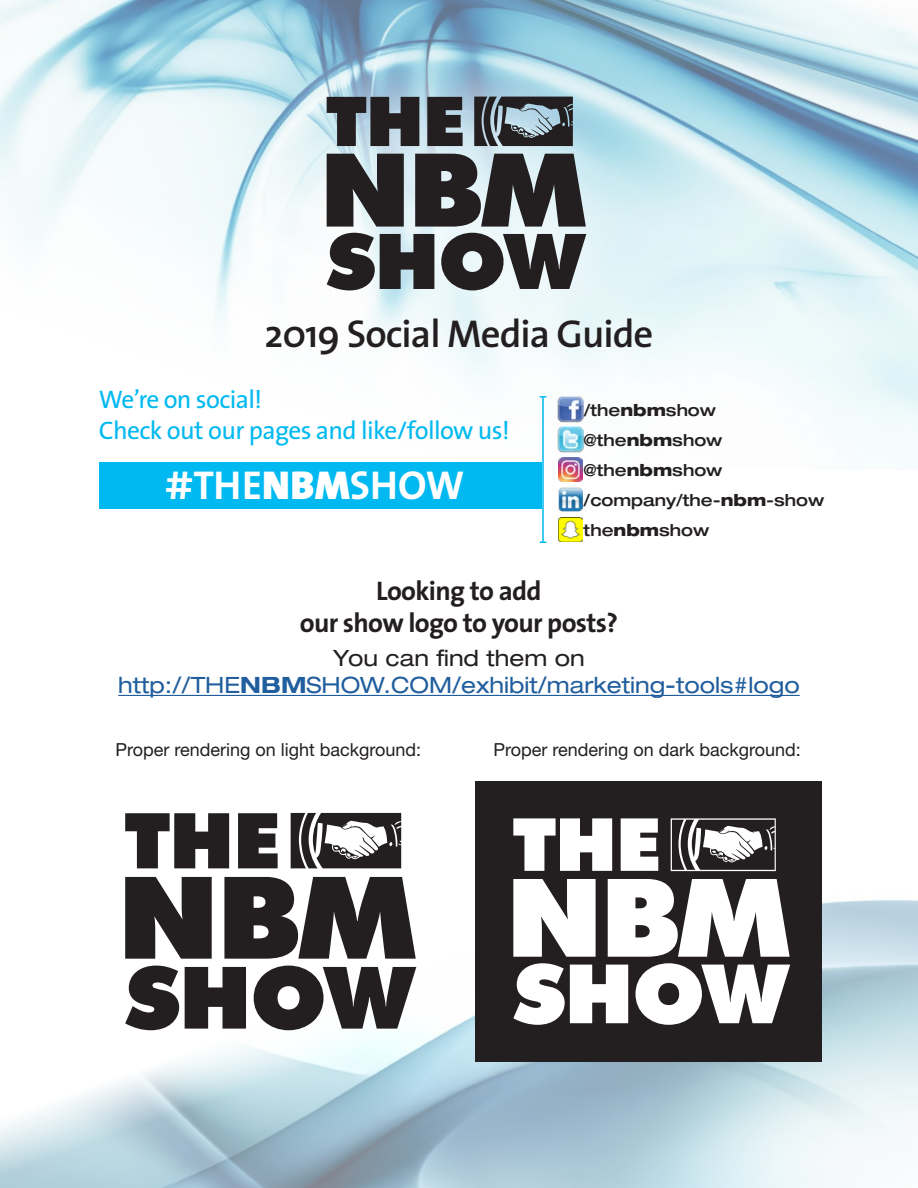
<style>
.page{position:relative;width:918px;height:1188px;background:#fff}
.page>*{position:absolute;margin:0;border:0;box-sizing:border-box;transform-origin:0 0}
.t1{font:700 40.5px "The Sans";color:#fff}
.t2{font:600 39px "The Sans";letter-spacing:-.025em;color:#231f20}
.t3{font:700 27px/32.4px "The Sans";letter-spacing:-.025em;color:#231f20;text-align:center}
.t4{font:25.5px/30.6px "The Sans";letter-spacing:-.025em;color:#00b9f1}
.t5{font:expanded 22.5px/27px "Helvetica Neue";color:#215e9e;text-align:center}
.t6{font:18px "Helvetica Neue";color:#231f20}
.t7{font:500 expanded 16.5px/30px "Helvetica Neue";color:#231f20}
.s1{font-weight:800}
.s2{font-weight:900}
.s3{color:#231f20}
.s4{font-weight:700}
</style>
<div class="page">
<img style="left:0;top:786px;width:918px;height:402px">
<img style="left:0;top:0;width:918px;height:470px">
<div style="left:100px;top:462px;width:442px;height:47px;background:#00b9f1"></div>
<div style="left:247px;top:16px;width:416px;height:353px;background:#fff;opacity:.75"></div>
<svg style="left:327px;top:97px;width:92px;height:49px;background:#4e5257"></svg>
<svg style="left:427px;top:97px;width:36px;height:49px;background:#37373a"></svg>
<svg style="left:327px;top:154px;width:77px;height:73px;background:#414041"></svg>
<svg style="left:415px;top:154px;width:171px;height:73px;background:#4b4c4e"></svg>
<svg style="left:327px;top:233px;width:107px;height:57px;background:#565759"></svg>
<svg style="left:441px;top:233px;width:145px;height:57px;background:#656667"></svg>
<svg style="left:474px;top:97px;width:99px;height:49px;background:#575f65"></svg>
<img style="left:557px;top:396px;width:27px;height:27px">
<img style="left:557px;top:427px;width:27px;height:26px">
<img style="left:558px;top:458px;width:25px;height:24px">
<img style="left:558px;top:488px;width:25px;height:24px">
<img style="left:558px;top:518px;width:25px;height:24px">
<hr style="left:542px;top:397px;width:2px;height:145px;background:#00b9f1">
<svg style="left:540px;top:396px;width:6px;height:2px"></svg>
<hr style="left:118px;top:695px;width:682px;height:1px;background:#215e9e">
<svg style="left:125px;top:813px;width:104px;height:55px"></svg>
<svg style="left:238px;top:813px;width:40px;height:55px;background:#3f3b3c"></svg>
<svg style="left:125px;top:877px;width:87px;height:82px;background:#454243"></svg>
<svg style="left:224px;top:877px;width:192px;height:82px"></svg>
<svg style="left:125px;top:966px;width:54px;height:64px"></svg>
<svg style="left:185px;top:967px;width:61px;height:62px;background:#474445"></svg>
<svg style="left:254px;top:966px;width:162px;height:64px"></svg>
<svg style="left:291px;top:813px;width:110px;height:55px"></svg>
<div style="left:476px;top:781px;width:346px;height:281px;background:#231f20"></div>
<svg style="left:513px;top:818px;width:99px;height:53px"></svg>
<svg style="left:621px;top:818px;width:37px;height:53px;background:#e4e4e4"></svg>
<svg style="left:513px;top:879px;width:83px;height:78px;background:#dbdada"></svg>
<svg style="left:608px;top:879px;width:182px;height:78px"></svg>
<svg style="left:513px;top:963px;width:115px;height:62px"></svg>
<svg style="left:636px;top:963px;width:154px;height:62px"></svg>
<svg style="left:671px;top:818px;width:105px;height:53px"></svg>
<h2 class="t2" style="left:265px;top:302px;width:390px">2019 Social Media Guide</h2>
<p class="t4" style="left:99px;top:384px;width:412px">We’re on social!<br>Check out our pages and like/follow us!</p>
<p class="t7" style="left:584px;top:395px;width:242px">/the<span class="s1">nbm</span>show @the<span class="s1">nbm</span>show @the<span class="s1">nbm</span>show /company/the-<span class="s1">nbm</span>-show the<span class="s1">nbm</span>show</p>
<h1 class="t1" style="left:165px;top:451px;width:301px">#THE<span class="s2">NBM</span>SHOW</h1>
<p class="t3" style="left:300px;top:574px;width:320px">Looking to add<br>our show logo to your posts?</p>
<p class="t5" style="left:118px;top:644px;width:683px"><span class="s3">You can find them on </span>http://THE<span class="s4">NBM</span>SHOW.COM/exhibit/marketing-tools#logo</p>
<p class="t6" style="left:116px;top:739px;width:307px">Proper rendering on light background:</p>
<p class="t6" style="left:494px;top:739px;width:309px">Proper rendering on dark background:</p>
</div>
